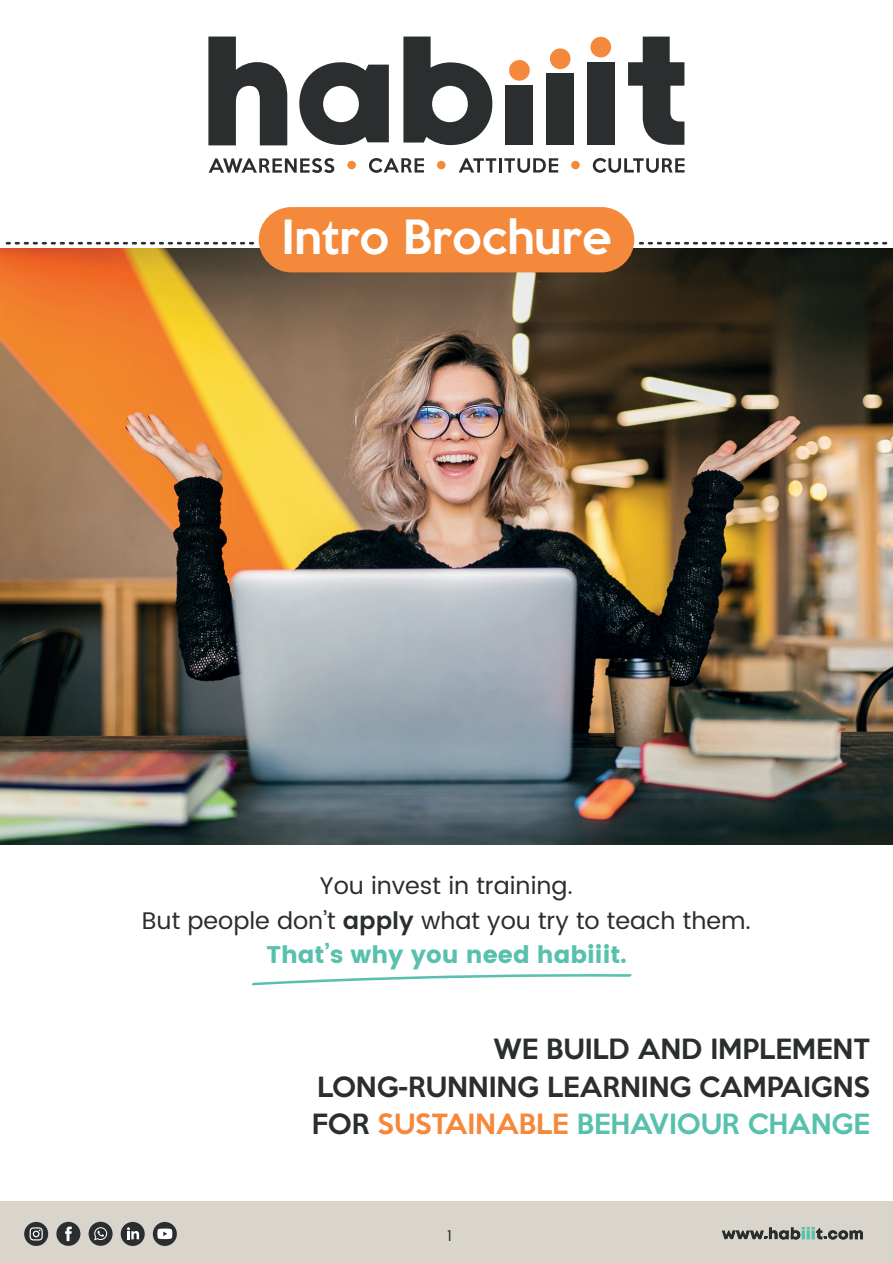
<style>
.page{position:relative;width:893px;height:1263px;background:#fff}
.page>*{position:absolute;margin:0;border:0;box-sizing:border-box;transform-origin:0 0}
.t1{font:500 43.05px "Keep Calm";color:#fff}
.t2{font:500 25.5px/37.5px "Keep Calm";color:#2b2e2e;text-align:justify}
.t3{font:24px/34.5px "Poppins";color:#2b2e2e;text-align:center}
.t4{font:15px "Poppins";color:#2b2e2e}
.s1{font-weight:600}
.s2{color:#57c1ae}
.s3{color:#f4883b}
</style>
<div class="page">
<img style="left:0;top:249px;width:893px;height:595px">
<div style="left:546px;top:74px;width:28px;height:71px;background:#2b2e2e"></div>
<div style="left:550px;top:48px;width:20px;height:21px;background:#f4883c;border-radius:50%"></div>
<div style="left:506px;top:86px;width:27px;height:59px;background:#2b2e2e"></div>
<div style="left:509px;top:60px;width:21px;height:21px;background:#f4883c;border-radius:50%"></div>
<div style="left:587px;top:62px;width:28px;height:83px;background:#2b2e2e"></div>
<div style="left:590px;top:37px;width:21px;height:20px;background:#f4883c;border-radius:50%"></div>
<svg style="left:299px;top:62px;width:90px;height:83px"></svg>
<svg style="left:208px;top:37px;width:79px;height:108px"></svg>
<svg style="left:403px;top:37px;width:89px;height:108px"></svg>
<svg style="left:209px;top:158px;width:125px;height:15px"></svg>
<svg style="left:593px;top:158px;width:92px;height:15px"></svg>
<svg style="left:369px;top:158px;width:55px;height:15px"></svg>
<svg style="left:459px;top:158px;width:37px;height:15px"></svg>
<hr style="left:499px;top:158px;width:3px;height:15px;background:#2b2e2e">
<svg style="left:504px;top:158px;width:54px;height:15px"></svg>
<div style="left:347px;top:161px;width:9px;height:8px;background:#f4883c;border-radius:50%"></div>
<div style="left:437px;top:161px;width:8px;height:8px;background:#f4883c;border-radius:50%"></div>
<div style="left:571px;top:161px;width:9px;height:8px;background:#f4883c;border-radius:50%"></div>
<svg style="left:628px;top:37px;width:56px;height:108px"></svg>
<div style="left:259px;top:207px;width:375px;height:65px;background:#f4883b;border-radius:33px"></div>
<svg style="left:6px;top:242px;width:248px;height:2px"></svg>
<svg style="left:639px;top:242px;width:248px;height:2px"></svg>
<div style="left:0;top:1201px;width:893px;height:62px;background:#d9d4cc"></div>
<svg style="left:252px;top:974px;width:380px;height:11px"></svg>
<div style="left:24px;top:1222px;width:24px;height:24px;background:#2b2e2e;border-radius:50%"></div>
<svg style="left:30px;top:1227px;width:13px;height:13px"></svg>
<div style="left:56px;top:1222px;width:24px;height:24px;background:#2b2e2e;border-radius:50%"></div>
<svg style="left:65px;top:1226px;width:7px;height:15px"></svg>
<div style="left:89px;top:1222px;width:24px;height:24px;background:#2b2e2e;border-radius:50%"></div>
<svg style="left:94px;top:1227px;width:13px;height:13px"></svg>
<div style="left:121px;top:1222px;width:24px;height:24px;background:#2b2e2e;border-radius:50%"></div>
<svg style="left:127px;top:1227px;width:12px;height:12px"></svg>
<div style="left:153px;top:1222px;width:24px;height:24px;background:#2b2e2e;border-radius:50%"></div>
<svg style="left:157px;top:1228px;width:15px;height:11px"></svg>
<svg style="left:722px;top:1227px;width:141px;height:13px"></svg>
<h1 class="t1" style="left:281px;top:200px;width:332px">Intro Brochure</h1>
<p class="t3" style="left:142px;top:869px;width:611px">You invest in training.<br>But people don’t <span class="s1">apply</span> what you try to teach them.<br><span class="s2">That’s why you need habiiit.</span></p>
<p class="t2" style="left:312px;top:1028px;width:560px;text-indent:182px">WE BUILD AND IMPLEMENT LONG-RUNNING LEARNING CAMPAIGNS FOR <span class="s3">SUSTAINABLE</span> <span class="s2">BEHAVIOUR CHANGE</span></p>
<p class="t4" style="left:447px;top:1225px;width:6px">1</p>
</div>
